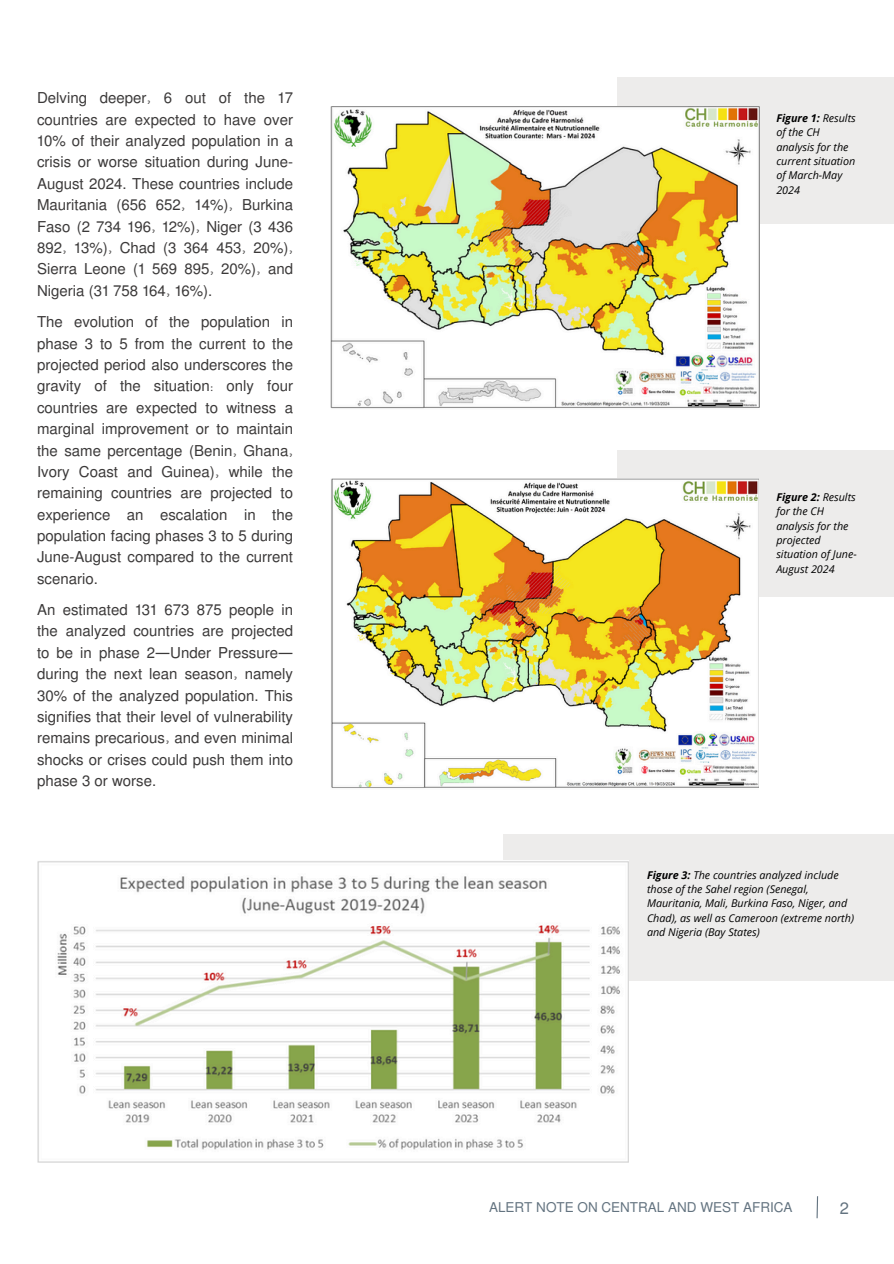
<style>
.page{position:relative;width:894px;height:1264px;background:#fff}
.page>*{position:absolute;margin:0;border:0;box-sizing:border-box;transform-origin:0 0}
.t1{font:16.5px "Mukti";color:#637380}
.t2{font:15px/21.3px "Mukti";color:#3b3939;text-align:justify}
.t3{font:13.5px "Mukti";color:#637380}
.t4{font:italic 10.8px/14.4px "Open Sans";color:#000}
.s1{font-family:"Noto Sans Gurmukhi"}
.s2{font-weight:700}
</style>
<div class="page">
<svg style="left:816px;top:1196px;width:2px;height:23px"></svg>
<div style="left:617px;top:450px;width:276px;height:147px;background:#edeceb"></div>
<div style="left:617px;top:77px;width:276px;height:146px;background:#edeceb"></div>
<img style="left:330px;top:106px;width:429px;height:303px">
<img style="left:331px;top:479px;width:426px;height:309px">
<div style="left:503px;top:833px;width:390px;height:147px;background:#edeceb"></div>
<img style="left:37px;top:861px;width:591px;height:301px">
<p class="t2" style="left:37px;top:86px;width:257px">Delving deeper, 6 out of the 17 countries are expected to have over 10% of their analyzed population in a crisis or worse situation during June-August 2024. These countries include Mauritania (656 652, 14%), Burkina Faso (2 734 196, 12%), Niger (3 436<br>892, 13%), Chad (3 364 453, 20%), Sierra Leone (1 569 895, 20%), and Nigeria (31 758 164, 16%).</p>
<h2 class="t2" style="left:37px;top:310px;width:257px">The evolution of the population in phase 3 to 5 from the current to the projected period also underscores the gravity of the situation: only four countries are expected to witness a marginal improvement or to maintain the same percentage (Benin, Ghana, Ivory Coast and Guinea), while the remaining countries are projected to experience an escalation in the population facing phases 3 to 5 during June-August compared to the current scenario.</h2>
<p class="t2" style="left:37px;top:598px;width:257px">An estimated 131 673 875 people in the analyzed countries are projected to be in phase 2<span class="s1">—</span>Under Pressure<span class="s1">— </span>during the next lean season, namely 30% of the analyzed population. This signifies that their level of vulnerability remains precarious, and even minimal shocks or crises could push them into phase 3 or worse.</p>
<p class="t4" style="left:776px;top:111px;width:81px"><span class="s2">Figure 1:</span> Results of the CH analysis for the current situation of March-May<br>2024</p>
<p class="t4" style="left:776px;top:489px;width:82px"><span class="s2">Figure 2:</span> Results for the CH analysis for the projected situation of June-<br>August 2024</p>
<p class="t4" style="left:646px;top:867px;width:208px"><span class="s2">Figure 3:</span> The countries analyzed include those of the Sahel region (Senegal, Mauritania, Mali, Burkina Faso, Niger, and Chad), as well as Cameroon (extreme north) and Nigeria (Bay States)</p>
<p class="t3" style="left:489px;top:1197px;width:305px">ALERT NOTE ON CENTRAL AND WEST AFRICA</p>
<p class="t1" style="left:839px;top:1196px;width:11px">2</p>
</div>
